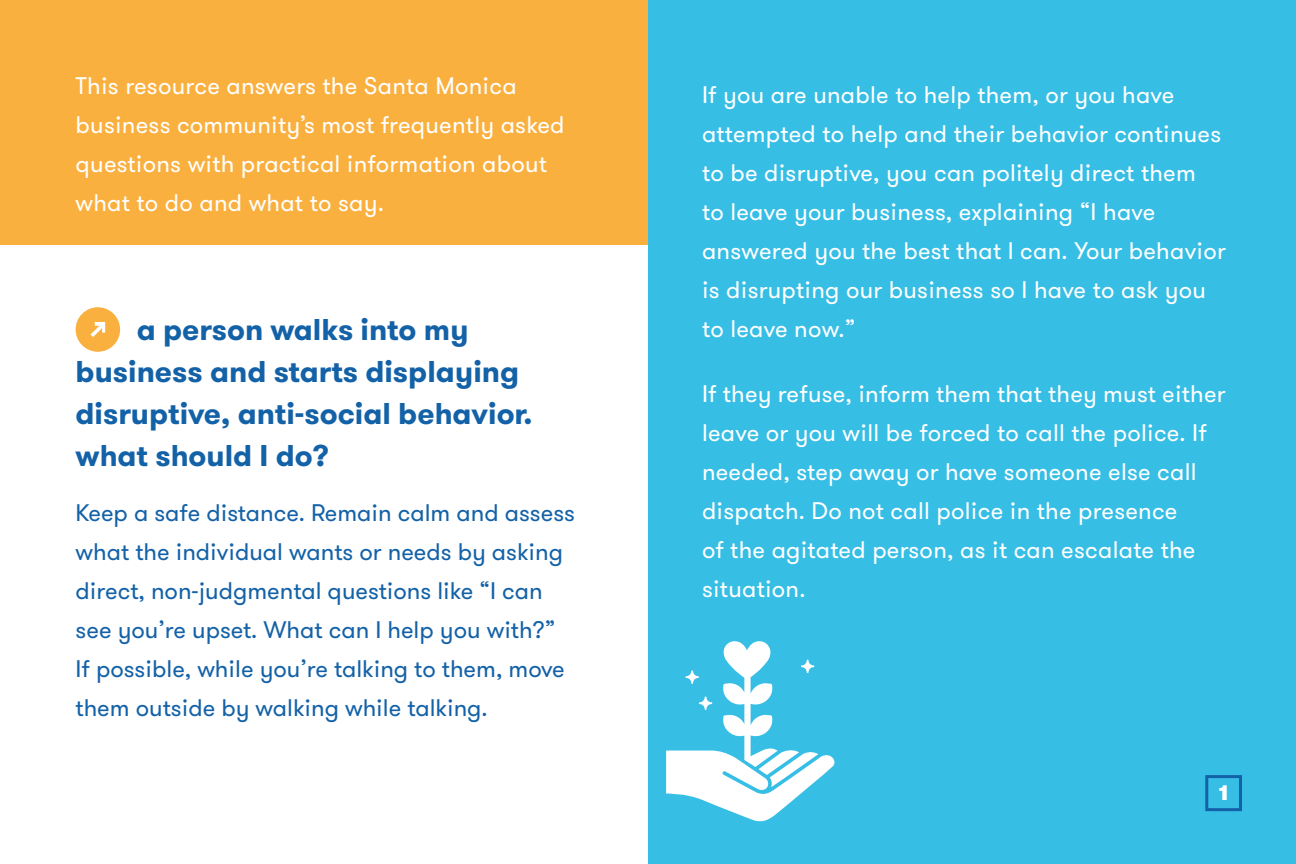
<style>
.page{position:relative;width:1296px;height:864px;background:#fff}
.page>*{position:absolute;margin:0;border:0;box-sizing:border-box;transform-origin:0 0}
.Body_Copy_-_REV{font:700 30px/42px "GT Walsheim";color:#1361a7}
.Body_Copy_-_REV-2{font:24px/39px "GT Walsheim";letter-spacing:.01em;color:#fff}
.Body{font:24px/39px "GT Walsheim";color:#1361a7}
.Body_Copy_-_REV-3{font:900 21px "GT Walsheim";color:#fff}
</style>
<div class="page">
<div style="left:648px;top:0;width:648px;height:864px;background:#37bee5"></div>
<div style="left:0;top:0;width:648px;height:244px;background:#fab03f"></div>
<div style="left:76px;top:307px;width:44px;height:45px;background:#fab03f;border-radius:50%"></div>
<svg style="left:91px;top:322px;width:14px;height:15px"></svg>
<svg style="left:666px;top:641px;width:169px;height:181px"></svg>
<div style="left:1205px;top:775px;width:37px;height:36px;border:3px solid #1361a7"></div>
<p class="Body_Copy_-_REV-2" style="left:76px;top:66px;width:491px">This resource answers the Santa Monica business community’s most frequently asked questions with practical information about what to do and what to say.</p>
<p class="Body_Copy_-_REV" style="left:76px;top:309px;width:458px;text-indent:61px">a person walks into my business and starts displaying disruptive, anti-social behavior. what should I do?</p>
<p class="Body" style="left:76px;top:494px;width:501px">Keep a safe distance. Remain calm and assess what the individual wants or needs by asking direct, non-judgmental questions like “I can see you’re upset. What can I help you with?” If possible, while you’re talking to them, move them outside by walking while talking.</p>
<p class="Body_Copy_-_REV-2" style="left:702px;top:75px;width:525px">If you are unable to help them, or you have attempted to help and their behavior continues to be disruptive, you can politely direct them<br>to leave your business, explaining “I have answered you the best that I can. Your behavior is disrupting our business so I have to ask you to leave now.”</p>
<p class="Body_Copy_-_REV-2" style="left:702px;top:374px;width:525px">If they refuse, inform them that they must either leave or you will be forced to call the police. If needed, step away or have someone else call dispatch. Do not call police in the presence<br>of the agitated person, as it can escalate the situation.</p>
<p class="Body_Copy_-_REV-3" style="left:1219px;top:779px;width:11px">1</p>
</div>
